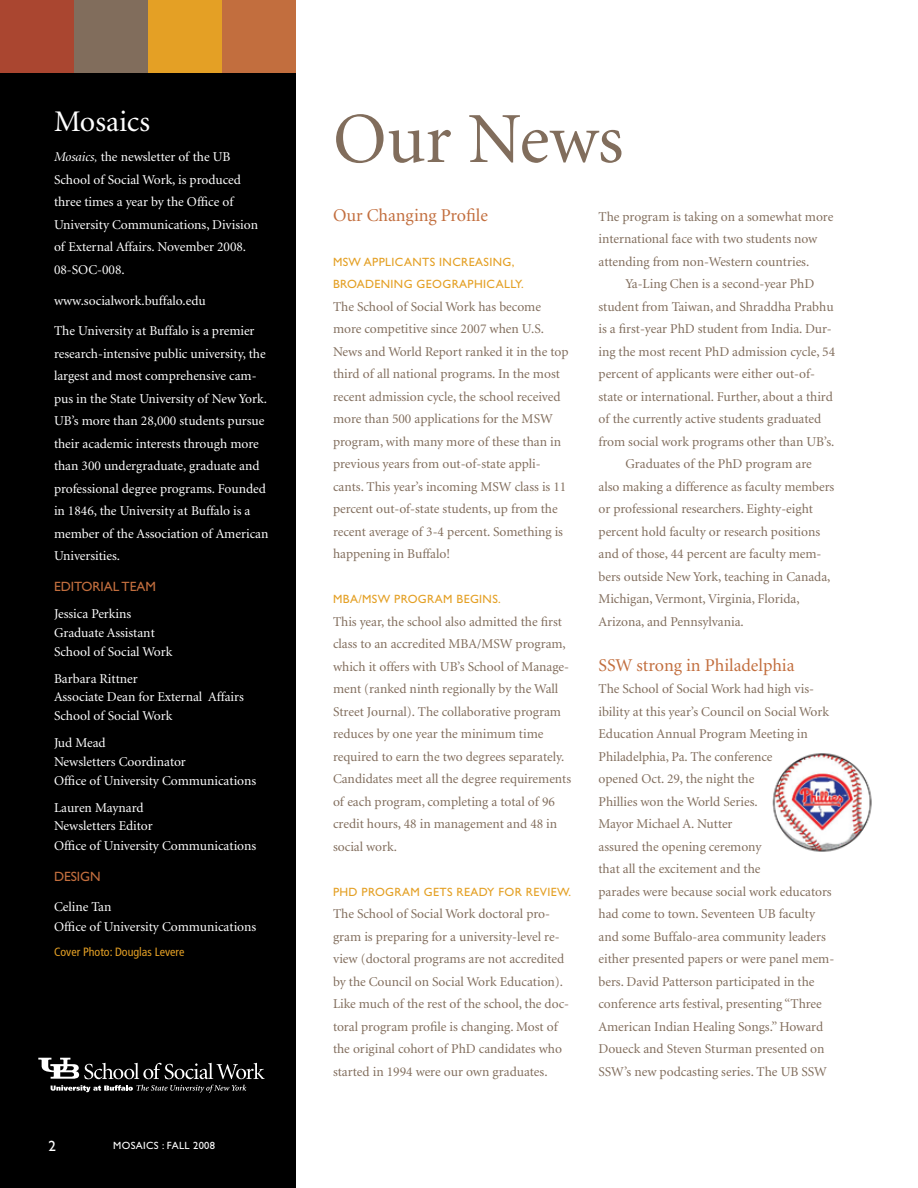
<style>
.page{position:relative;width:918px;height:1188px;background:#fff}
.page>*{position:absolute;margin:0;border:0;box-sizing:border-box;transform-origin:0 0}
.t1{font:72px "Minion";letter-spacing:-.005em;color:#816d5c}
.t2{font:30px "Minion";color:#fff}
.t3{font:18px "Minion";color:#c26e3e}
.t4{font:15px "Gill Sans";color:#fff}
.t5{font:13.5px/22.5px "Minion";color:#816d5c}
.t6{font:13.5px/22.5px "Minion";color:#fff}
.t7{font:13.5px "Gill Sans";color:#c26e3e}
.t8{font:12px/22.5px "Gill Sans";letter-spacing:.03em;color:#e4a025}
.t9{font:condensed 12px "Frutiger";color:#e4a025}
.t10{font:10.5px "Gill Sans";letter-spacing:.03em;color:#fff}
.s1{font-family:"Minion Display";font-style:italic}
</style>
<div class="page">
<img style="left:772px;top:753px;width:100px;height:99px">
<div style="left:0;top:0;width:296px;height:1188px;background:#000"></div>
<svg style="left:51px;top:1085px;width:195px;height:8px"></svg>
<svg style="left:38px;top:1058px;width:227px;height:21px"></svg>
<div style="left:222px;top:0;width:74px;height:73px;background:#c26e3e"></div>
<div style="left:74px;top:0;width:74px;height:73px;background:#816d5c"></div>
<div style="left:148px;top:0;width:74px;height:73px;background:#e4a025"></div>
<div style="left:0;top:0;width:74px;height:73px;background:#aa4630"></div>
<h2 class="t2" style="left:54px;top:106px;width:98px">Mosaics</h2>
<p class="t6" style="left:54px;top:146px;width:206px"><span class="s1">Mosaics,</span> the newsletter of the UB<br>School of Social Work, is produced three times a year by the Office of<br>University Communications, Division of External Affairs. November 2008.<br>08-SOC-008.</p>
<p class="t6" style="left:54px;top:289px;width:153px">www.socialwork.buffalo.edu</p>
<p class="t6" style="left:54px;top:320px;width:216px">The University at Buffalo is a premier research-intensive public university, the largest and most comprehensive cam&shy;pus in the State University of New York.<br>UB’s more than 28,000 students pursue their academic interests through more than 300 undergraduate, graduate and professional degree programs. Founded in 1846, the University at Buffalo is a member of the Association of American Universities.</p>
<p class="t7" style="left:54px;top:579px;width:103px">EDITORIAL TEAM</p>
<p class="t6" style="left:54px;top:605px;width:120px;line-height:18.8px">Jessica Perkins<br>Graduate Assistant<br>School of Social Work</p>
<p class="t6" style="left:54px;top:669px;width:191px;line-height:18.8px">Barbara Rittner<br>Associate Dean for External Affairs<br>School of Social Work</p>
<p class="t6" style="left:54px;top:734px;width:204px;line-height:18.8px">Jud Mead<br>Newsletters Coordinator<br>Office of University Communications</p>
<p class="t6" style="left:54px;top:798px;width:204px;line-height:19px">Lauren Maynard<br>Newsletters Editor<br>Office of University Communications</p>
<p class="t7" style="left:54px;top:868px;width:45px">DESIGN</p>
<p class="t6" style="left:54px;top:898px;width:204px;line-height:19.5px">Celine Tan<br>Office of University Communications</p>
<p class="t9" style="left:54px;top:944px;width:132px">Cover Photo: Douglas Levere</p>
<p class="t4" style="left:49px;top:1137px;width:9px">2</p>
<p class="t10" style="left:113px;top:1140px;width:103px">MOSAICS : FALL 2008</p>
<h1 class="t1" style="left:333px;top:104px;width:292px">Our News</h1>
<h3 class="t3" style="left:333px;top:206px;width:156px">Our Changing Profile</h3>
<p class="t8" style="left:333px;top:250px;width:192px">MSW APPLICANTS IN CREASIN G,<br>BROADEN IN G GEOGRAPHICALLY.</p>
<p class="t5" style="left:333px;top:295px;width:237px">The School of Social Work has become more competitive since 2007 when U.S.<br>News and World Report ranked it in the top third of all national programs. In the most recent admission cycle, the school received more than 500 applications for the MSW program, with many more of these than in previous years from out-of-state appli&shy;cants. This year’s incoming MSW class is 11 percent out-of-state students, up from the recent average of 3-4 percent. Something is happening in Buffalo!</p>
<p class="t8" style="left:333px;top:588px;width:10px">MBA</p>
<p class="t8" style="left:358px;top:588px;width:144px">/MSW PROGRAM BEGIN S.</p>
<p class="t5" style="left:333px;top:610px;width:240px">This year, the school also admitted the first class to an accredited MBA/MSW program, which it offers with UB’s School of Manage&shy;ment (ranked ninth regionally by the Wall Street Journal). The collaborative program reduces by one year the minimum time required to earn the two degrees separately.<br>Candidates meet all the degree requirements of each program, completing a total of 96 credit hours, 48 in management and 48 in social work.</p>
<p class="t8" style="left:333px;top:880px;width:240px">PHD PROGRAM GETS READY FOR REVIEW.</p>
<p class="t5" style="left:333px;top:903px;width:238px">The School of Social Work doctoral pro&shy;gram is preparing for a university-level re&shy;view (doctoral programs are not accredited by the Council on Social Work Education).<br>Like much of the rest of the school, the doc&shy;toral program profile is changing. Most of the original cohort of PhD candidates who started in 1994 were our own graduates.</p>
<p class="t5" style="left:599px;top:205px;width:236px">The program is taking on a somewhat more international face with two students now attending from non-Western countries.</p>
<p class="t5" style="left:626px;top:273px;width:190px">Ya-Ling Chen is a second-year PhD</p>
<p class="t5" style="left:599px;top:296px;width:237px">student from Taiwan, and Shraddha Prabhu</p>
<p class="t5" style="left:599px;top:318px;width:235px">is a first-year PhD student from India. Dur-</p>
<p class="t5" style="left:599px;top:341px;width:238px">ing the most recent PhD admission cycle, 54</p>
<p class="t5" style="left:599px;top:363px;width:218px">percent of applicants were either out-of-</p>
<p class="t5" style="left:599px;top:386px;width:236px">state or international. Further, about a third</p>
<p class="t5" style="left:599px;top:408px;width:224px">of the currently active students graduated</p>
<p class="t5" style="left:599px;top:431px;width:237px">from social work programs other than UB’s.</p>
<p class="t5" style="left:626px;top:453px;width:188px">Graduates of the PhD program are</p>
<p class="t5" style="left:599px;top:476px;width:237px">also making a difference as faculty members</p>
<p class="t5" style="left:599px;top:498px;width:216px">or professional researchers. Eighty-eight</p>
<p class="t5" style="left:599px;top:521px;width:223px">percent hold faculty or research positions</p>
<p class="t5" style="left:599px;top:543px;width:224px">and of those, 44 percent are faculty mem-</p>
<p class="t5" style="left:599px;top:566px;width:233px">bers outside New York, teaching in Canada,</p>
<p class="t5" style="left:599px;top:588px;width:203px">Michigan, Vermont, Virginia, Florida,</p>
<p class="t5" style="left:599px;top:611px;width:147px">Arizona, and Pennsylvania.</p>
<h3 class="t3" style="left:598px;top:656px;width:198px">SSW strong in Philadelphia</h3>
<p class="t5" style="left:598px;top:678px;width:237px">The School of Social Work had high vis&shy;ibility at this year’s Council on Social Work Education Annual Program Meeting in Philadelphia, Pa. The conference<br>opened Oct. 29, the night the<br>Phillies won the World Series.<br>Mayor Michael A. Nutter<br>assured the opening ceremony<br>that all the excitement and the<br>parades were because social work educators had come to town. Seventeen UB faculty and some Buffalo-area community leaders either presented papers or were panel mem&shy;bers. David Patterson participated in the conference arts festival, presenting “Three American Indian Healing Songs.” Howard Doueck and Steven Sturman presented on SSW’s new podcasting series. The UB SSW</p>
</div>
